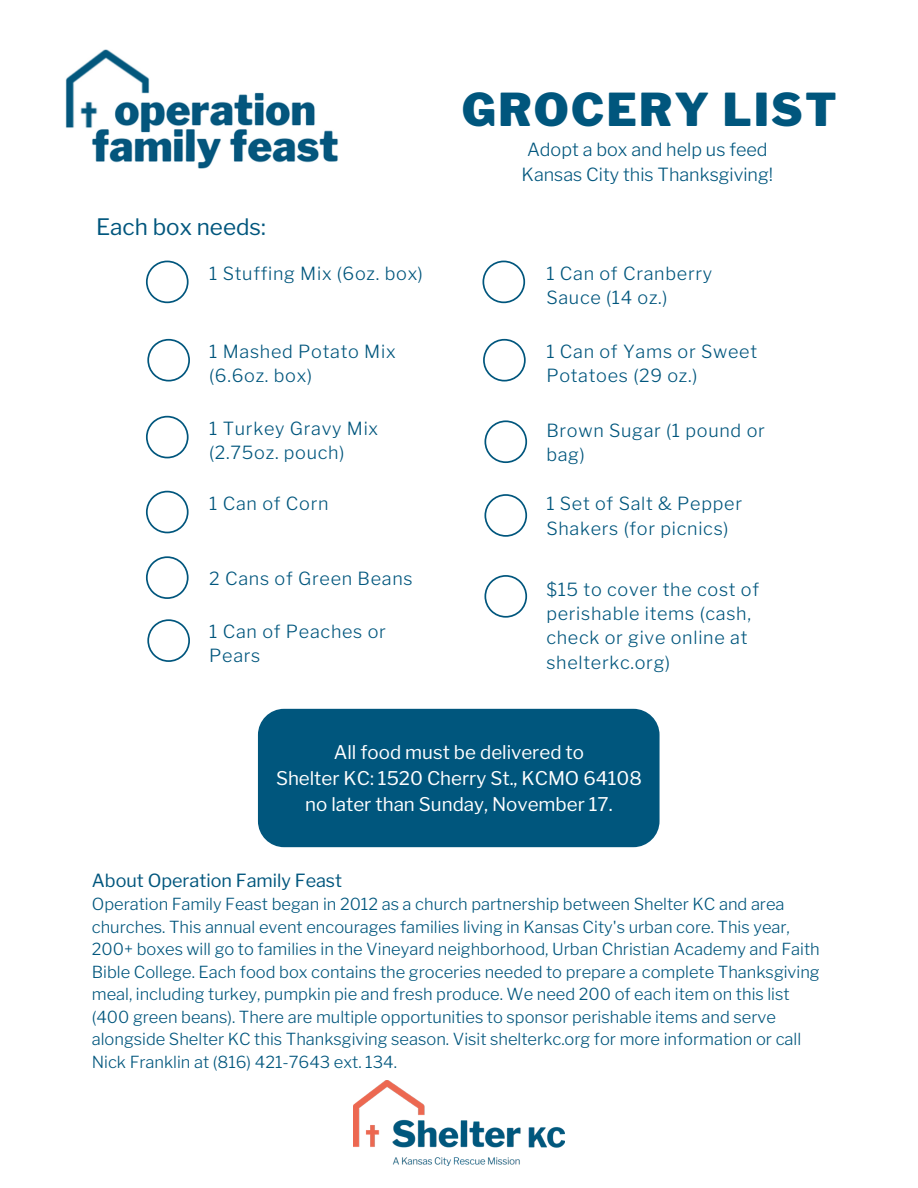
<style>
.page{position:relative;width:918px;height:1188px;background:#fff}
.page>*{position:absolute;margin:0;border:0;box-sizing:border-box;transform-origin:0 0}
.t1{font:900 45px "Libre Franklin";letter-spacing:.05em;color:#00567d}
.t2{font:22.5px "Libre Franklin";color:#00567d}
.t3{font:18.75px/25.8px "Libre Franklin";color:#fff;text-align:center}
.t4{font:300 18px/24.3px "Libre Franklin";letter-spacing:.04em;color:#00567d}
.t5{font:300 18px/24.8px "Libre Franklin";color:#00567d}
.t6{font:18px "Libre Franklin";color:#00567d}
.t7{font:300 16.5px/22.5px "Libre Franklin";color:#00567d}
</style>
<div class="page">
<img style="left:65px;top:49px;width:273px;height:120px">
<svg style="left:146px;top:261px;width:43px;height:42px"></svg>
<svg style="left:483px;top:261px;width:42px;height:42px"></svg>
<svg style="left:147px;top:339px;width:43px;height:43px"></svg>
<svg style="left:483px;top:339px;width:43px;height:43px"></svg>
<svg style="left:146px;top:416px;width:43px;height:42px"></svg>
<svg style="left:484px;top:420px;width:43px;height:43px"></svg>
<svg style="left:146px;top:491px;width:43px;height:42px"></svg>
<svg style="left:484px;top:494px;width:43px;height:43px"></svg>
<svg style="left:146px;top:556px;width:43px;height:43px"></svg>
<svg style="left:484px;top:575px;width:43px;height:43px"></svg>
<svg style="left:147px;top:619px;width:43px;height:43px"></svg>
<div style="left:258px;top:709px;width:402px;height:138px;background:#00567d;border-radius:26px"></div>
<img style="left:354px;top:1080px;width:210px;height:86px">
<h1 class="t1" style="left:462px;top:82px;width:376px">GROCERY LIST</h1>
<h2 class="t2" style="left:96px;top:213px;width:171px">Each box needs:</h2>
<p class="t4" style="left:209px;top:261px;width:215px">1 Stuffing Mix (6oz. box)</p>
<p class="t4" style="left:209px;top:339px;width:188px">1 Mashed Potato Mix (6.6oz. box)</p>
<p class="t4" style="left:209px;top:416px;width:171px">1 Turkey Gravy Mix (2.75oz. pouch)</p>
<p class="t4" style="left:209px;top:492px;width:121px">1 Can of Corn</p>
<p class="t4" style="left:209px;top:567px;width:205px">2 Cans of Green Beans</p>
<p class="t4" style="left:209px;top:619px;width:178px">1 Can of Peaches or<br>Pears</p>
<p class="t5" style="left:522px;top:137px;width:253px">Adopt a box and help us feed<br>Kansas City this Thanksgiving!</p>
<p class="t4" style="left:546px;top:261px;width:167px">1 Can of Cranberry<br>Sauce (14 oz.)</p>
<p class="t4" style="left:546px;top:339px;width:212px">1 Can of Yams or Sweet<br>Potatoes (29 oz.)</p>
<p class="t4" style="left:546px;top:418px;width:220px">Brown Sugar (1 pound or bag)</p>
<p class="t4" style="left:546px;top:492px;width:197px">1 Set of Salt &amp; Pepper<br>Shakers (for picnics)</p>
<p class="t4" style="left:546px;top:577px;width:214px">$15 to cover the cost of perishable items (cash, check or give online at shelterkc.org)</p>
<p class="t3" style="left:276px;top:739px;width:368px">All food must be delivered to<br>Shelter KC: 1520 Cherry St., KCMO 64108 no later than Sunday, November 17.</p>
<p class="t6" style="left:92px;top:869px;width:252px">About Operation Family Feast</p>
<p class="t7" style="left:92px;top:893px;width:730px">Operation Family Feast began in 2012 as a church partnership between Shelter KC and area churches. This annual event encourages families living in Kansas City's urban core. This year, 200+ boxes will go to families in the Vineyard neighborhood, Urban Christian Academy and Faith Bible College. Each food box contains the groceries needed to prepare a complete Thanksgiving meal, including turkey, pumpkin pie and fresh produce. We need 200 of each item on this list (400 green beans). There are multiple opportunities to sponsor perishable items and serve alongside Shelter KC this Thanksgiving season. Visit shelterkc.org for more information or call Nick Franklin at (816) 421-7643 ext. 134.</p>
</div>
